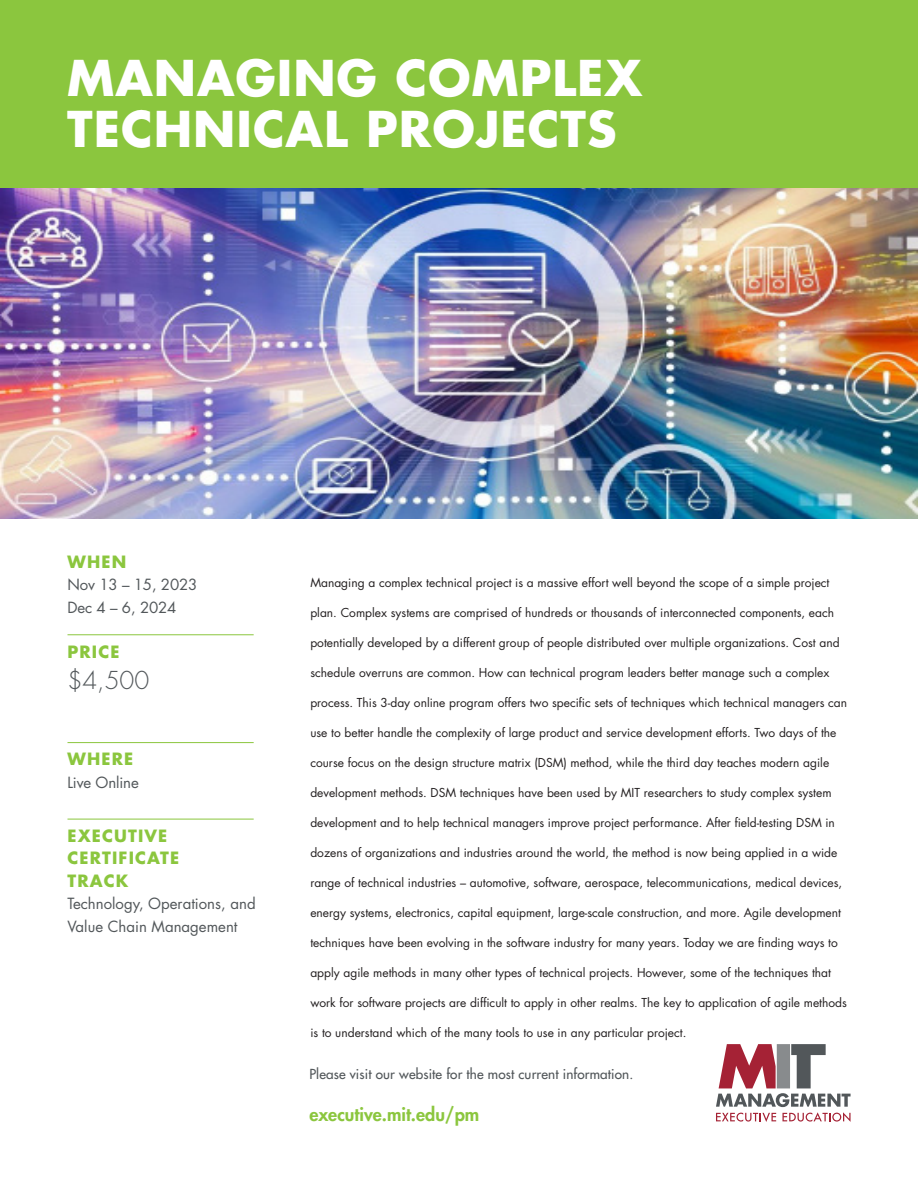
<style>
.page{position:relative;width:918px;height:1188px;background:#fff}
.page>*{position:absolute;margin:0;border:0;box-sizing:border-box;transform-origin:0 0}
.t1{font:700 48px/51px "Futura Std";letter-spacing:.02em;color:#fff}
.t2{font:300 24px "Futura Std";color:#52575a}
.t3{font:800 18px "Futura Std";color:#8bc63e}
.WHEN-PRICE-WHERE-TRACK{font:700 16.5px/22.5px "Futura Std";letter-spacing:.07em;color:#8bc63e}
.t4{font:15px/22.5px "Futura Std";color:#52575a}
.t5{font:500 13.5px "Futura Std";letter-spacing:.01em;color:#52575a}
.t6{font:12px "Futura Std";color:#231f20}
</style>
<div class="page">
<svg style="left:716px;top:1044px;width:135px;height:78px"></svg>
<img style="left:0;top:187px;width:918px;height:331px">
<div style="left:0;top:0;width:918px;height:187px;background:#8bc63e"></div>
<hr style="left:68px;top:634px;width:186px;height:1px;background:#8bc63e">
<hr style="left:68px;top:742px;width:186px;height:1px;background:#8bc63e">
<hr style="left:68px;top:819px;width:186px;height:1px;background:#8bc63e">
<p class="t1" style="left:67px;top:52px;width:577px">MANAGING COMPLEX<br>TECHNICAL PROJECTS</p>
<p class="t1" style="left:340px;top:82px;width:426px">THE GOOD JOBS<br>STRATEGY:</p>
<p class="WHEN-PRICE-WHERE-TRACK" style="left:68px;top:550px;width:60px">WHEN</p>
<p class="t4" style="left:68px;top:574px;width:132px">Nov 13 – 15, 2023<br>Dec 4 – 6, 2024</p>
<p class="WHEN-PRICE-WHERE-TRACK" style="left:68px;top:640px;width:54px">PRICE</p>
<p class="t2" style="left:68px;top:666px;width:83px">$4,500</p>
<p class="WHEN-PRICE-WHERE-TRACK" style="left:68px;top:748px;width:67px">WHERE</p>
<p class="t4" style="left:68px;top:771px;width:73px">Live Online</p>
<p class="WHEN-PRICE-WHERE-TRACK" style="left:68px;top:824px;width:113px">EXECUTIVE<br>CERTIFICATE</p>
<p class="WHEN-PRICE-WHERE-TRACK" style="left:68px;top:869px;width:62px">TRACK</p>
<p class="t4" style="left:68px;top:893px;width:190px">Technology, Operations, and<br>Value Chain Management</p>
<p class="t6" style="left:310px;top:575px;width:521px">Managing a complex technical project is a massive effort well beyond the scope of a simple project</p>
<p class="t6" style="left:310px;top:605px;width:525px">plan. Complex systems are comprised of hundreds or thousands of interconnected components, each</p>
<p class="t6" style="left:310px;top:635px;width:531px">potentially developed by a different group of people distributed over multiple organizations. Cost and</p>
<p class="t6" style="left:310px;top:665px;width:521px">schedule overruns are common. How can technical program leaders better manage such a complex</p>
<p class="t6" style="left:310px;top:695px;width:538px">process. This 3-day online program offers two specific sets of techniques which technical managers can</p>
<p class="t6" style="left:310px;top:725px;width:528px">use to better handle the complexity of large product and service development efforts. Two days of the</p>
<p class="t6" style="left:310px;top:755px;width:520px">course focus on the design structure matrix (DSM) method, while the third day teaches modern agile</p>
<p class="t6" style="left:310px;top:785px;width:523px">development methods. DSM techniques have been used by MIT researchers to study complex system</p>
<p class="t6" style="left:310px;top:815px;width:526px">development and to help technical managers improve project performance. After field-testing DSM in</p>
<p class="t6" style="left:310px;top:845px;width:529px">dozens of organizations and industries around the world, the method is now being applied in a wide</p>
<p class="t6" style="left:310px;top:875px;width:533px">range of technical industries – automotive, software, aerospace, telecommunications, medical devices,</p>
<p class="t6" style="left:310px;top:905px;width:532px">energy systems, electronics, capital equipment, large-scale construction, and more. Agile development</p>
<p class="t6" style="left:310px;top:935px;width:529px">techniques have been evolving in the software industry for many years. Today we are finding ways to</p>
<p class="t6" style="left:310px;top:965px;width:522px">apply agile methods in many other types of technical projects. However, some of the techniques that</p>
<p class="t6" style="left:310px;top:995px;width:538px">work for software projects are difficult to apply in other realms. The key to application of agile methods</p>
<p class="t6" style="left:310px;top:1025px;width:378px">is to understand which of the many tools to use in any particular project.</p>
<p class="t5" style="left:309px;top:1066px;width:325px">Please visit our website for the most current information.</p>
<p class="t3" style="left:309px;top:1103px;width:171px">executive.mit.edu/pm</p>
</div>
